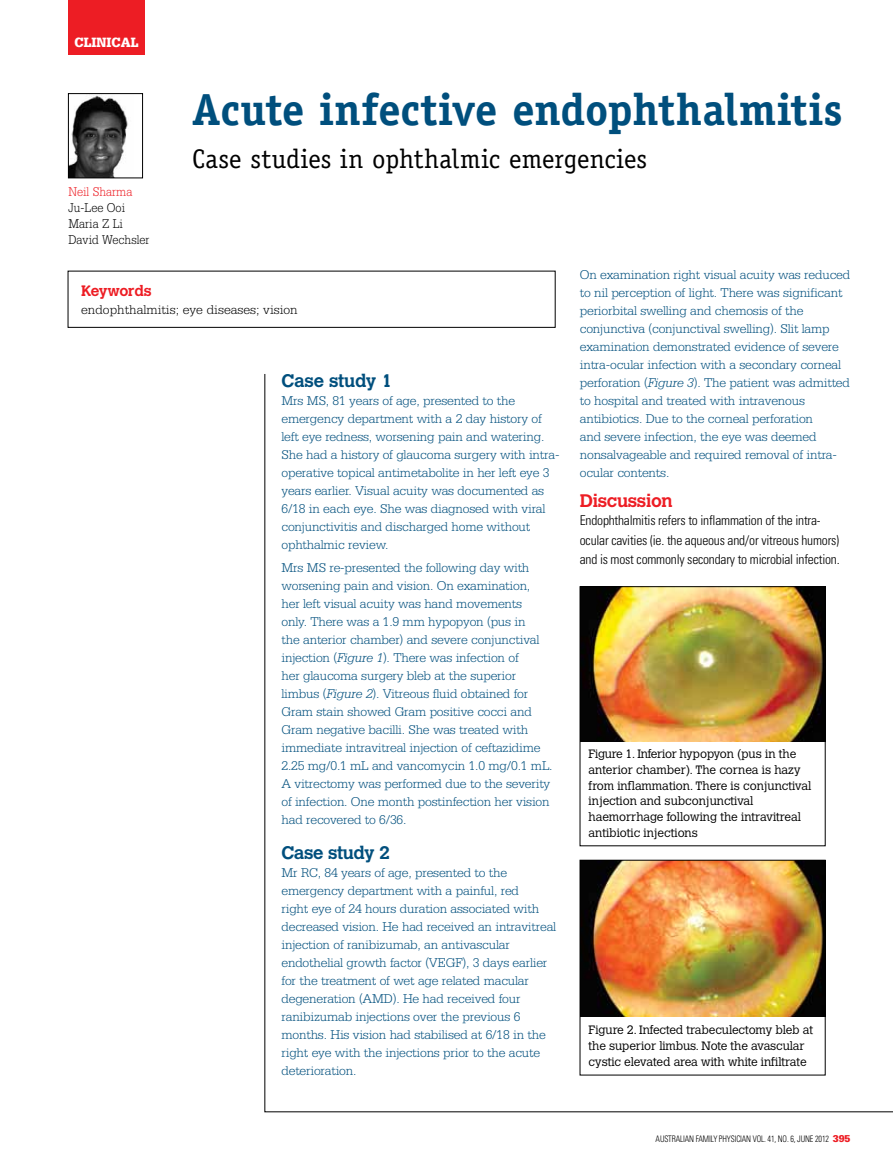
<style>
.page{position:relative;width:893px;height:1170px;background:#fff}
.page>*{position:absolute;margin:0;border:0;box-sizing:border-box;transform-origin:0 0}
.t1{font:700 45px "Officina Serif LT";color:#004f7d}
.t2{font:27px "Officina Serif LT";color:#000}
.t3{font:700 18px "Calvert";letter-spacing:-.025em;color:#004f7d}
.t4{font:700 18px "Calvert";letter-spacing:-.015em;color:#ed1d24}
.t5{font:700 15px "Calvert";letter-spacing:-.01em;color:#ed1d24}
.t6{font:900 14.25px "Serifa LT";color:#fff;scale:.9 1}
.t7{font:300 13.5px/18px "Serifa LT";letter-spacing:-.015em;color:#004f7d}
.t8{font:300 condensed 13.5px/19.5px "Univers LT";letter-spacing:-.015em;color:#000}
.t9{font:300 13.5px "Serifa LT";color:#000}
.t10{font:300 13.5px/16.2px "Serifa LT";color:#000;scale:.9 1}
.t11{font:300 13.5px "Serifa LT";color:#ed1d24;scale:.9 1}
.t12{font:300 12px/15.8px "Calvert";letter-spacing:-.005em;color:#000}
.t13{font:300 condensed 9px "Univers LT";letter-spacing:-.015em;color:#000;scale:.9 1}
.s1{font-style:italic}
.s2{font-family:"Serifa LT";font-weight:900;font-stretch:normal;font-size:10.5px;color:#ed1d24}
</style>
<div class="page">
<div style="left:68px;top:0;width:77px;height:55px;background:#ed1d24"></div>
<img style="left:70px;top:95px;width:58px;height:81px">
<div style="left:68px;top:93px;width:75px;height:85px;border:1px solid #000"></div>
<div style="left:68px;top:271px;width:488px;height:57px;border:1px solid #000"></div>
<svg style="left:264px;top:374px;width:629px;height:738px"></svg>
<div style="left:580px;top:269px;width:270px;height:309px;background:#fff"></div>
<div style="left:281px;top:373px;width:279px;height:708px;background:#fff"></div>
<img style="left:582px;top:588px;width:241px;height:153px">
<div style="left:580px;top:586px;width:245px;height:259px;border:1px solid #000"></div>
<img style="left:582px;top:862px;width:241px;height:154px">
<div style="left:580px;top:860px;width:245px;height:215px;border:1px solid #000"></div>
<p class="t6" style="left:74px;top:34px;width:73px">CLINICAL</p>
<p class="t11" style="left:68px;top:184px;width:73px">Neil Sharma</p>
<p class="t10" style="left:68px;top:199px;width:92px">Ju-Lee Ooi<br>Maria Z Li<br>David Wechsler</p>
<h1 class="t1" style="left:192px;top:81px;width:652px">Acute infective endophthalmitis</h1>
<h2 class="t2" style="left:192px;top:143px;width:456px">Case studies in ophthalmic emergencies</h2>
<p class="t5" style="left:81px;top:281px;width:72px">Keywords</p>
<p class="t9" style="left:81px;top:302px;width:218px">endophthalmitis; eye diseases; vision</p>
<h3 class="t3" style="left:281px;top:369px;width:112px">Case study 1</h3>
<p class="t7" style="left:281px;top:392px;width:280px">Mrs MS, 81 years of age, presented to the emergency department with a 2 day history of left eye redness, worsening pain and watering.<br>She had a history of glaucoma surgery with intra&shy;operative topical antimetabolite in her left eye 3 years earlier. Visual acuity was documented as 6/18 in each eye. She was diagnosed with viral conjunctivitis and discharged home without ophthalmic review.</p>
<p class="t7" style="left:281px;top:558px;width:273px">Mrs MS re-presented the following day with worsening pain and vision. On examination,<br>her left visual acuity was hand movements<br>only. There was a 1.9 mm hypopyon (pus in<br>the anterior chamber) and severe conjunctival injection (<span class="s1">Figure 1</span>). There was infection of<br>her glaucoma surgery bleb at the superior limbus (<span class="s1">Figure 2</span>). Vitreous fluid obtained for Gram stain showed Gram positive cocci and Gram negative bacilli. She was treated with immediate intravitreal injection of ceftazidime 2.25 mg/0.1 mL and vancomycin 1.0 mg/0.1 mL.<br>A vitrectomy was performed due to the severity of infection. One month postinfection her vision had recovered to 6/36.</p>
<h3 class="t3" style="left:281px;top:841px;width:110px">Case study 2</h3>
<p class="t7" style="left:281px;top:863px;width:276px">Mr RC, 84 years of age, presented to the emergency department with a painful, red<br>right eye of 24 hours duration associated with decreased vision. He had received an intravitreal injection of ranibizumab, an antivascular endothelial growth factor (VEGF), 3 days earlier for the treatment of wet age related macular degeneration (AMD). He had received four ranibizumab injections over the previous 6 months. His vision had stabilised at 6/18 in the right eye with the injections prior to the acute deterioration.</p>
<p class="t7" style="left:580px;top:266px;width:272px">On examination right visual acuity was reduced to nil perception of light. There was significant periorbital swelling and chemosis of the conjunctiva (conjunctival swelling). Slit lamp examination demonstrated evidence of severe intra-ocular infection with a secondary corneal perforation (<span class="s1">Figure 3</span>). The patient was admitted to hospital and treated with intravenous antibiotics. Due to the corneal perforation<br>and severe infection, the eye was deemed nonsalvageable and required removal of intra&shy;ocular contents.</p>
<h3 class="t4" style="left:580px;top:488px;width:94px">Discussion</h3>
<p class="t8" style="left:580px;top:511px;width:261px">Endophthalmitis refers to inflammation of the intra&shy;ocular cavities (ie. the aqueous and/or vitreous humors) and is most commonly secondary to microbial infection.</p>
<p class="t12" style="left:589px;top:746px;width:224px">Figure 1. Inferior hypopyon (pus in the anterior chamber). The cornea is hazy from inflammation. There is conjunctival injection and subconjunctival haemorrhage following the intravitreal antibiotic injections</p>
<p class="t12" style="left:589px;top:1022px;width:226px">Figure 2. Infected trabeculectomy bleb at the superior limbus. Note the avascular cystic elevated area with white infiltrate</p>
<p class="t13" style="left:656px;top:1133px;width:218px">Australian Family Physician Vol. 41, No. 6, JUN E 2012 <span class="s2">395</span></p>
</div>
